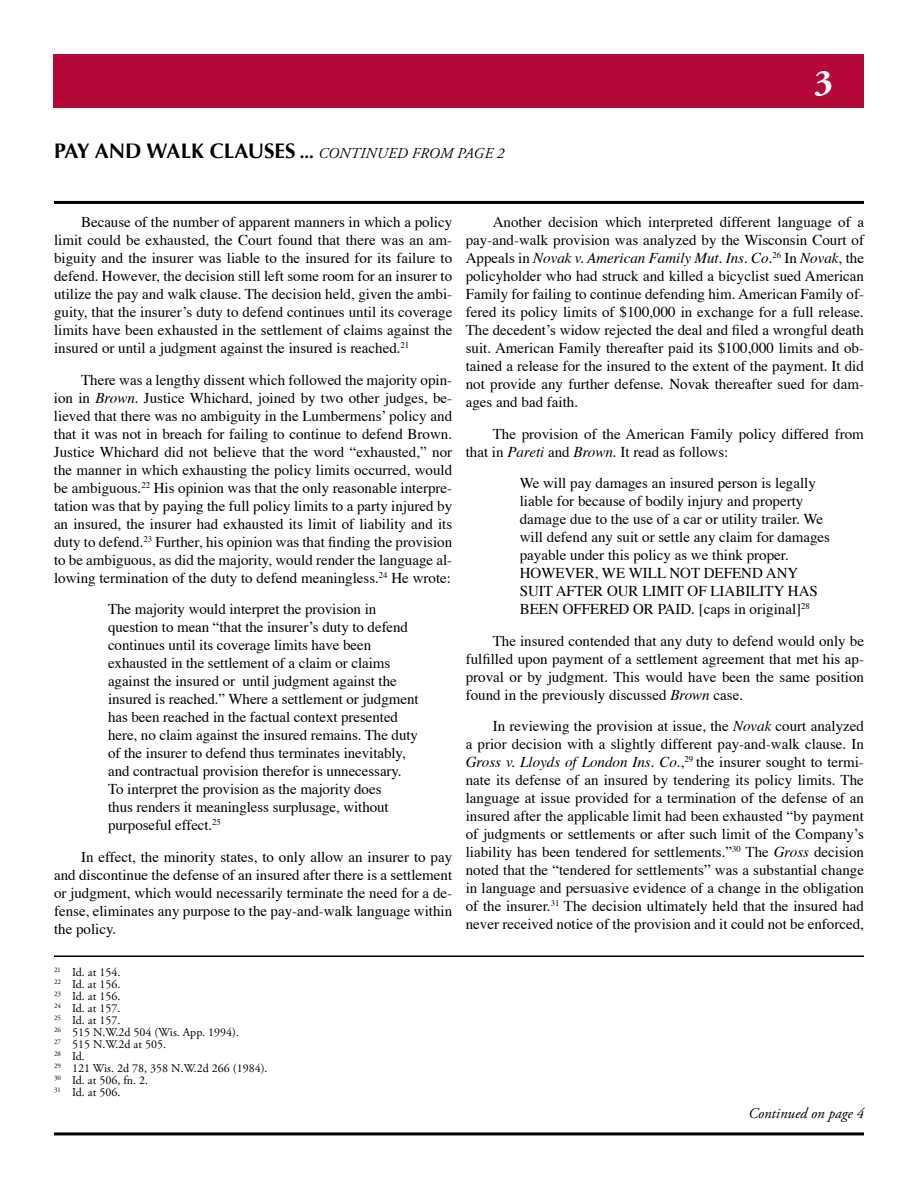
<style>
.page{position:relative;width:918px;height:1188px;background:#fff}
.page>*{position:absolute;margin:0;border:0;box-sizing:border-box;transform-origin:0 0}
.t1{font:700 36px "Adobe Garamond Pro";color:#fff}
.t2{font:700 21px "Optima";color:#000}
.t3{font:15px/18px "Times";color:#000;text-align:justify}
.t4{font:italic 15px "Adobe Garamond Pro";color:#000}
.t5{font:12px/12px "Adobe Garamond Pro";color:#000}
.s1{font-family:"Adobe Garamond Pro";font-size:18px}
.s2{font-family:"Adobe Garamond Pro";font-weight:400;font-style:italic;font-size:15px}
.s3{font-style:italic}
</style>
<div class="page">
<div style="left:54px;top:54px;width:810px;height:54px;background:#b30838"></div>
<hr style="left:54px;top:201px;width:810px;height:3px;background:#000">
<hr style="left:54px;top:1132px;width:810px;height:3px;background:#000">
<hr style="left:54px;top:956px;width:810px;height:1px;background:#000">
<h2 class="t2" style="left:54px;top:139px;width:408px">PAY AND WALK CLAUSES <span class="s1">...</span> <span class="s2">CONTI NUED FR OM PAG</span></h2>
<p class="t4" style="left:484px;top:144px;width:21px">E 2</p>
<h1 class="t1" style="left:814px;top:61px;width:20px">3</h1>
<p class="t3" style="left:54px;top:212px;width:400px;text-indent:27px">Because of the number of apparent manners in which a policy limit could be exhausted, the Court found that there was an am&shy;biguity and the insurer was liable to the insured for its failure to defend. However, the decision still left some room for an insurer to utilize the pay and walk clause. The decision held, given the ambi&shy;guity, that the insurer’s duty to defend continues until its coverage limits have been exhausted in the settlement of claims against the insured or until a judgment against the insured is reached.<sup>21</sup></p>
<p class="t3" style="left:54px;top:369px;width:400px;text-indent:27px">There was a lengthy dissent which followed the majority opin&shy;ion in <span class="s3">Brown</span>. Justice Whichard, joined by two other judges, be&shy;lieved that there was no ambiguity in the Lumbermens’ policy and that it was not in breach for failing to continue to defend Brown.<br>Justice Whichard did not believe that the word “exhausted,” nor the manner in which exhausting the policy limits occurred, would be ambiguous.<sup>22</sup> His opinion was that the only reasonable interpre&shy;tation was that by paying the full policy limits to a party injured by an insured, the insurer had exhausted its limit of liability and its duty to defend.<sup>23</sup> Further, his opinion was that finding the provision to be ambiguous, as did the majority, would render the language al&shy;lowing termination of the duty to defend meaningless.<sup>24</sup> He wrote:</p>
<p class="t3" style="left:108px;top:599px;width:312px;text-align:left">The majority would interpret the provision in question to mean “that the insurer’s duty to defend continues until its coverage limits have been exhausted in the settlement of a claim or claims against the insured or until judgment against the insured is reached.” Where a settlement or judgment has been reached in the factual context presented here, no claim against the insured remains. The duty of the insurer to defend thus terminates inevitably, and contractual provision therefor is unnecessary.<br>To interpret the provision as the majority does<br>thus renders it meaningless surplusage, without purposeful effect.<sup>25</sup></p>
<p class="t3" style="left:54px;top:846px;width:400px;text-indent:27px">In effect, the minority states, to only allow an insurer to pay and discontinue the defense of an insured after there is a settlement or judgment, which would necessarily terminate the need for a de&shy;fense, eliminates any purpose to the pay-and-walk language within the policy.</p>
<p class="t5" style="left:54px;top:967px;width:213px"><sup>21</sup> Id. at 154.<br><sup>22</sup> Id. at 156.<br><sup>23</sup> Id. at 156.<br><sup>24</sup> Id. at 157.<br><sup>25</sup> Id. at 157.<br><sup>26</sup> 515 N.W.2d 504 (Wis. App. 1994).<br><sup>27</sup> 515 N.W.2d at 505.<br><sup>28</sup> Id.<br><sup>29</sup> 121 Wis. 2d 78, 358 N.W.2d 266 (1984).<br><sup>30</sup> Id. at 506, fn. 2.<br><sup>31</sup> Id. at 506.</p>
<p class="t3" style="left:466px;top:212px;width:400px;text-indent:27px">Another decision which interpreted different language of a pay-and-walk provision was analyzed by the Wisconsin Court of Appeals in <span class="s3">Novak v. American Family Mut. Ins. Co.</span><sup>26</sup> In <span class="s3">Novak</span>, the policyholder who had struck and killed a bicyclist sued American Family for failing to continue defending him. American Family of&shy;fered its policy limits of $100,000 in exchange for a full release.<br>The decedent’s widow rejected the deal and filed a wrongful death suit. American Family thereafter paid its $100,000 limits and ob&shy;tained a release for the insured to the extent of the payment. It did not provide any further defense. Novak thereafter sued for dam&shy;ages and bad faith.</p>
<p class="t3" style="left:466px;top:423px;width:400px;text-indent:27px">The provision of the American Family policy differed from that in <span class="s3">Pareti</span> and <span class="s3">Brown</span>. It read as follows:</p>
<p class="t3" style="left:520px;top:473px;width:312px;text-align:left">We will pay damages an insured person is legally liable for because of bodily injury and property damage due to the use of a car or utility trailer. We will defend any suit or settle any claim for damages payable under this policy as we think proper.<br>HOWEVER, WE WILL NOT DEFEND ANY SUIT AFTER OUR LIMIT OF LIABILITY HAS BEEN OFFERED OR PAID. [caps in original]<sup>28</sup></p>
<p class="t3" style="left:466px;top:630px;width:400px;text-indent:27px">The insured contended that any duty to defend would only be fulfilled upon payment of a settlement agreement that met his ap&shy;proval or by judgment. This would have been the same position found in the previously discussed <span class="s3">Brown</span> case.</p>
<p class="t3" style="left:466px;top:716px;width:400px;text-indent:27px">In reviewing the provision at issue, the <span class="s3">Novak</span> court analyzed a prior decision with a slightly different pay-and-walk clause. In <span class="s3">Gross v. Lloyds of London Ins. Co.</span>,<sup>29</sup> the insurer sought to termi&shy;nate its defense of an insured by tendering its policy limits. The language at issue provided for a termination of the defense of an insured after the applicable limit had been exhausted “by payment of judgments or settlements or after such limit of the Company’s liability has been tendered for settlements.”<sup>30</sup> The <span class="s3">Gross</span> decision noted that the “tendered for settlements” was a substantial change in language and persuasive evidence of a change in the obligation of the insurer.<sup>31</sup> The decision ultimately held that the insured had never received notice of the provision and it could not be enforced,</p>
<p class="t4" style="left:748px;top:1104px;width:117px">CONTINUED ON PAGE 4</p>
</div>
